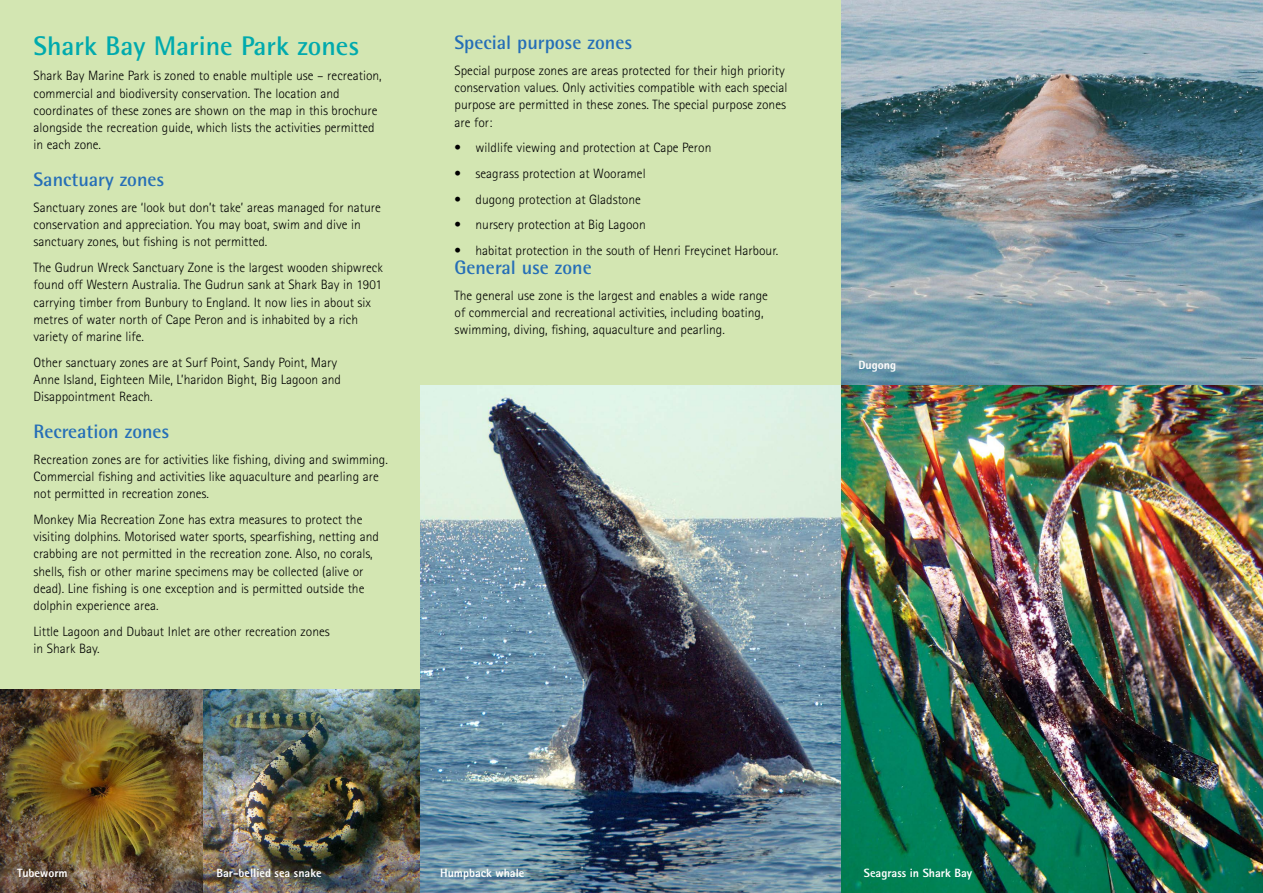
<style>
.page{position:relative;width:1263px;height:893px;background:#fff}
.page>*{position:absolute;margin:0;border:0;box-sizing:border-box;transform-origin:0 0}
.t1{font:700 27px "Rotis Semi Sans";color:#00aaad}
.t2{font:700 19.5px "Rotis Semi Sans";color:#256eb7}
.t3{font:300 13.5px/17.2px "Rotis Sans Serif";color:#000}
.t4{font:800 12px "Rotis Sans Serif";color:#fff}
</style>
<div class="page">
<div style="left:0;top:0;width:841px;height:755px;background:#d3e6b2"></div>
<img style="left:841px;top:0;width:422px;height:385px">
<img style="left:203px;top:689px;width:218px;height:204px">
<img style="left:421px;top:385px;width:842px;height:508px">
<img style="left:0;top:689px;width:203px;height:204px">
<h1 class="t1" style="left:34px;top:29px;width:327px">Shark Bay Marine Park zones</h1>
<p class="t3" style="left:34px;top:67px;width:350px">Shark Bay Marine Park is zoned to enable multiple use – recreation, commercial and biodiversity conservation. The location and coordinates of these zones are shown on the map in this brochure alongside the recreation guide, which lists the activities permitted in each zone.</p>
<h2 class="t2" style="left:34px;top:167px;width:132px">Sanctuary zones</h2>
<p class="t3" style="left:34px;top:199px;width:349px">Sanctuary zones are ‘look but don’t take’ areas managed for nature conservation and appreciation. You may boat, swim and dive in sanctuary zones, but fishing is not permitted.</p>
<p class="t3" style="left:34px;top:259px;width:351px">The Gudrun Wreck Sanctuary Zone is the largest wooden shipwreck found off Western Australia. The Gudrun sank at Shark Bay in 1901 carrying timber from Bunbury to England. It now lies in about six metres of water north of Cape Peron and is inhabited by a rich variety of marine life.</p>
<p class="t3" style="left:34px;top:354px;width:309px">Other sanctuary zones are at Surf Point, Sandy Point, Mary<br>Anne Island, Eighteen Mile, L’haridon Bight, Big Lagoon and<br>Disappointment Reach.</p>
<h2 class="t2" style="left:34px;top:419px;width:138px">Recreation zones</h2>
<p class="t3" style="left:34px;top:450px;width:356px">Recreation zones are for activities like fishing, diving and swimming.<br>Commercial fishing and activities like aquaculture and pearling are not permitted in recreation zones.</p>
<p class="t3" style="left:34px;top:511px;width:347px">Monkey Mia Recreation Zone has extra measures to protect the visiting dolphins. Motorised water sports, spearfishing, netting and crabbing are not permitted in the recreation zone. Also, no corals, shells, fish or other marine specimens may be collected (alive or dead). Line fishing is one exception and is permitted outside the dolphin experience area.</p>
<p class="t3" style="left:34px;top:623px;width:298px">Little Lagoon and Dubaut Inlet are other recreation zones in Shark Bay.</p>
<h2 class="t2" style="left:454px;top:30px;width:179px">Special purpose zones</h2>
<p class="t3" style="left:454px;top:62px;width:334px">Special purpose zones are areas protected for their high priority conservation values. Only activities compatible with each special purpose are permitted in these zones. The special purpose zones are for:</p>
<p class="t3" style="left:454px;top:139px;width:258px">• wildlife viewing and protection at Cape Peron</p>
<p class="t3" style="left:454px;top:165px;width:193px">• seagrass protection at Wooramel</p>
<p class="t3" style="left:454px;top:191px;width:188px">• dugong protection at Gladstone</p>
<p class="t3" style="left:454px;top:216px;width:193px">• nursery protection at Big Lagoon</p>
<p class="t3" style="left:454px;top:241px;width:325px">• habitat protection in the south of Henri Freycinet Harbour.</p>
<h2 class="t2" style="left:454px;top:255px;width:139px">General use zone</h2>
<p class="t3" style="left:454px;top:287px;width:315px">The general use zone is the largest and enables a wide range of commercial and recreational activities, including boating, swimming, diving, fishing, aquaculture and pearling.</p>
<p class="t4" style="left:858px;top:357px;width:39px">Dugong</p>
<p class="t4" style="left:17px;top:865px;width:52px">Tubeworm</p>
<p class="t4" style="left:216px;top:865px;width:107px">Bar-bellied sea snake</p>
<p class="t4" style="left:440px;top:865px;width:86px">Humpback whale</p>
<p class="t4" style="left:864px;top:865px;width:110px">Seagrass in Shark Bay</p>
</div>
